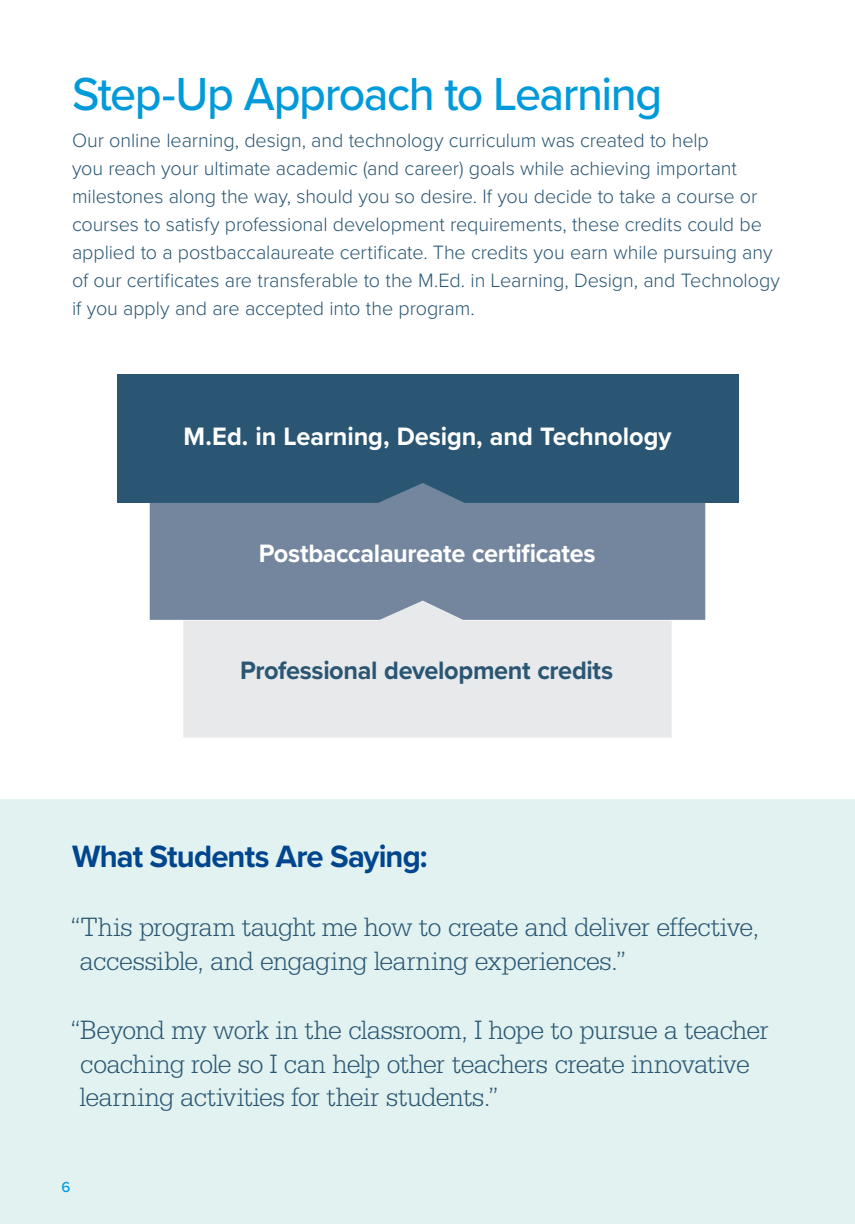
<style>
.page{position:relative;width:855px;height:1224px;background:#fff}
.page>*{position:absolute;margin:0;border:0;box-sizing:border-box;transform-origin:0 0}
.t1{font:500 48px "Proxima Nova";letter-spacing:-.03em;color:#009ada}
.t2{font:700 32px "Proxima Nova";letter-spacing:-.03em;color:#00458d}
.t3{font:300 28px/33.6px "Serifa Std";letter-spacing:-.025em;color:#2a5673}
.t4{font:700 26px "Proxima Nova";letter-spacing:-.01em;color:#fff}
.t5{font:700 26px "Proxima Nova";letter-spacing:-.015em;color:#2a5673}
.t6{font:300 20px/28px "Proxima Nova";letter-spacing:-.005em;color:#2a5673}
.t7{font:500 15px "Proxima Nova";color:#009ada}
</style>
<div class="page">
<div style="left:0;top:799px;width:855px;height:425px;background:#e1f2f0"></div>
<div style="left:117px;top:374px;width:621px;height:129px;background:#2a5673"></div>
<svg style="left:150px;top:483px;width:555px;height:137px;fill:#73869d"></svg>
<svg style="left:183px;top:601px;width:489px;height:136px;background:#d8dce1"></svg>
<h1 class="t1" style="left:72px;top:58px;width:592px">Step-Up Approach to Learning</h1>
<p class="t6" style="left:72px;top:125px;width:709px">Our online learning, design, and technology curriculum was created to help<br>you reach your ultimate academic (and career) goals while achieving important milestones along the way, should you so desire. If you decide to take a course or courses to satisfy professional development requirements, these credits could be applied to a postbaccalaureate certificate. The credits you earn while pursuing any of our certificates are transferable to the M.Ed. in Learning, Design, and Technology if you apply and are accepted into the program.</p>
<h3 class="t4" style="left:184px;top:417px;width:489px">M.Ed. in Learning, Design, and Technology</h3>
<h3 class="t4" style="left:259px;top:534px;width:338px">Postbaccalaureate certificates</h3>
<h3 class="t5" style="left:240px;top:651px;width:375px">Professional development credits</h3>
<h2 class="t2" style="left:72px;top:832px;width:357px">What Students Are Saying:</h2>
<h3 class="t3" style="left:80px;top:910px;width:681px;text-indent:-10px">“This program taught me how to create and deliver effective, accessible, and engaging learning experiences.”</h3>
<h3 class="t3" style="left:80px;top:1013px;width:690px;text-indent:-10px">“Beyond my work in the classroom, I hope to pursue a teacher coaching role so I can help other teachers create innovative learning activities for their students.”</h3>
<p class="t7" style="left:61px;top:1176px;width:10px">6</p>
</div>
